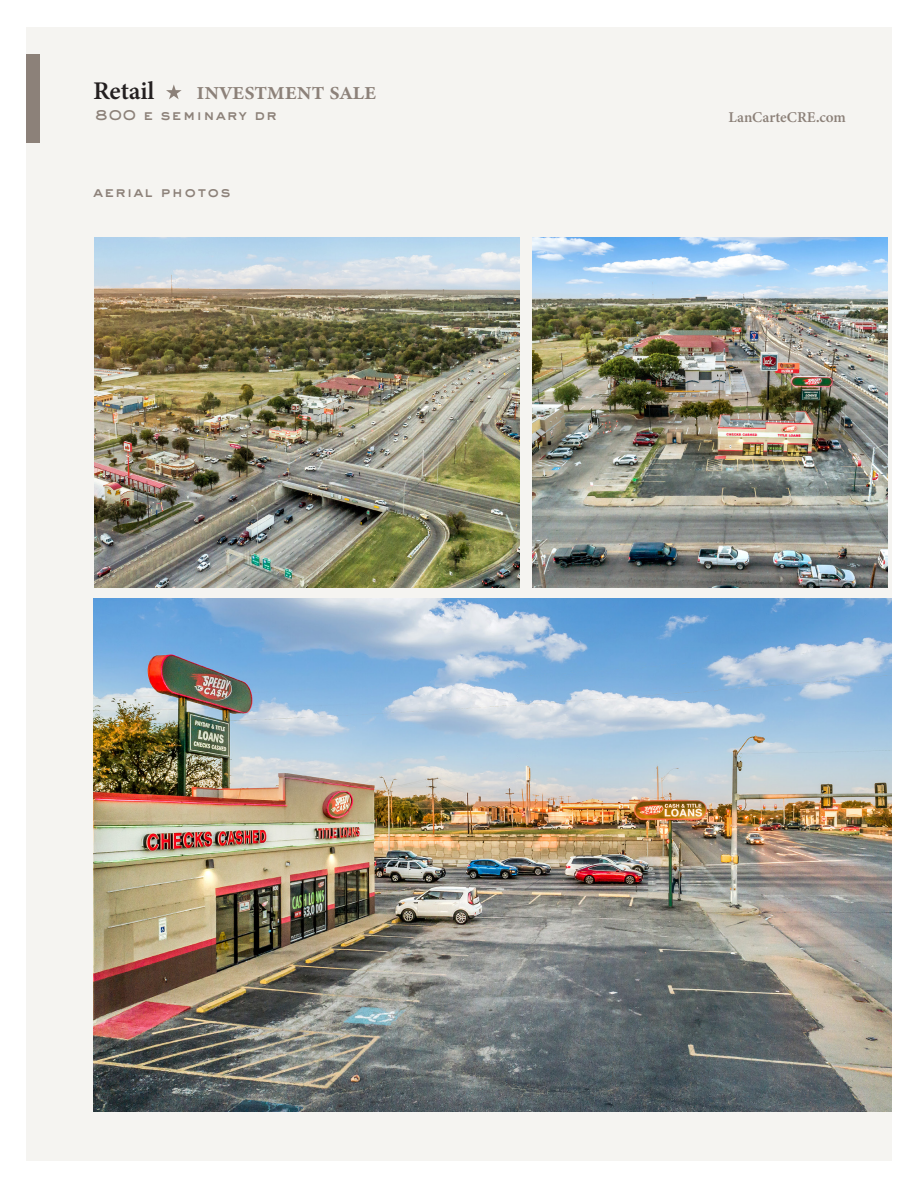
<style>
.page{position:relative;width:918px;height:1188px;background:#fff}
.page>*{position:absolute;margin:0;border:0;box-sizing:border-box;transform-origin:0 0}
.t1{font:25.5px "Minion Variable Concept";color:#8c8179}
.t2{font:25.5px "Minion Variable Concept";letter-spacing:-.005em;color:#231f20}
.t3{font:15px "Sackers Gothic Heavy AT";letter-spacing:.05em;color:#8c8179}
.t4{font:15px "Minion Variable Concept";letter-spacing:-.005em;color:#8c8179}
</style>
<div class="page">
<div style="left:26px;top:27px;width:866px;height:1134px;background:#f5f4f1"></div>
<div style="left:26px;top:54px;width:14px;height:88px;background:#8c8179"></div>
<svg style="left:166px;top:84px;width:16px;height:15px"></svg>
<img style="left:93px;top:598px;width:799px;height:513px">
<img style="left:95px;top:238px;width:425px;height:350px">
<img style="left:532px;top:238px;width:355px;height:350px">
<p class="t2" style="left:93px;top:73px;width:63px">Retail</p>
<p class="t1" style="left:197px;top:73px;width:181px">investment sale</p>
<p class="t3" style="left:95px;top:104px;width:184px">800 e seminary dr</p>
<p class="t3" style="left:93px;top:181px;width:139px">aerial photos</p>
<p class="t4" style="left:728px;top:106px;width:119px">LanCarteCRE.com</p>
</div>
